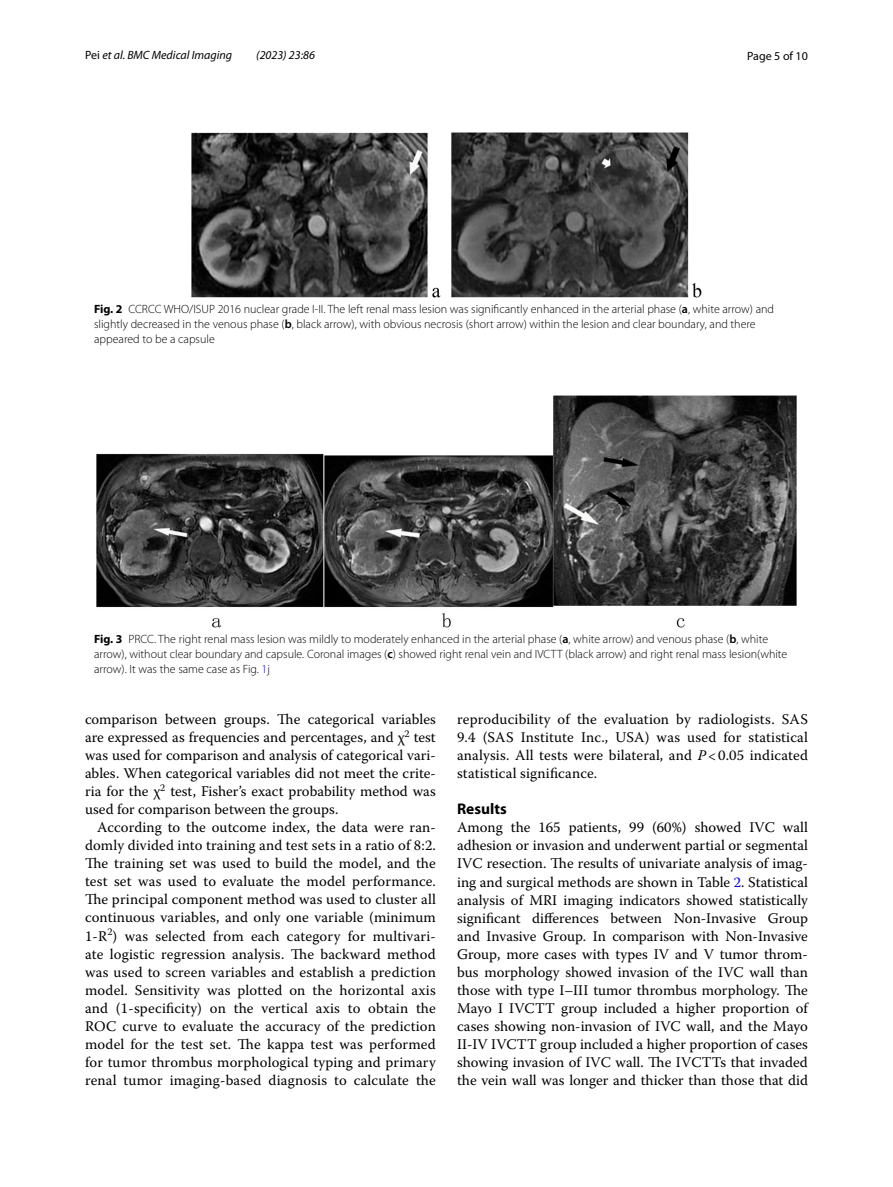
<style>
.page{position:relative;width:893px;height:1187px;background:#fff}
.page>*{position:absolute;margin:0;border:0;box-sizing:border-box;transform-origin:0 0}
.t1{font:700 15.45px "Myriad Pro";color:#000}
.t2{font:14.7px/18px "Warnock Pro";letter-spacing:.005em;color:#000;text-align:justify}
.t3{font:300 12px/15px "Myriad Pro";color:#000}
.t4{font:italic 12px "Myriad Pro";color:#000}
.t5{font:12px "Myriad Pro";color:#000}
.s1{font-style:normal}
.s2{font-weight:700}
.s3{font-weight:600}
.s4{color:#00f}
.s5{font-style:italic}
</style>
<div class="page">
<img style="left:191px;top:133px;width:511px;height:164px">
<img style="left:96px;top:396px;width:701px;height:231px">
<p class="t4" style="left:85px;top:48px;width:149px"><span class="s1">Pei</span> et al. BMC Medical Imaging</p>
<p class="t4" style="left:256px;top:48px;width:60px">(2023) 23:86</p>
<p class="t5" style="left:747px;top:48px;width:62px">Page 5 of 10</p>
<p class="t3" style="left:94px;top:301px;width:682px"><span class="s2">Fig. 2</span> CCRCC WHO/ISUP 2016 nuclear grade I-II. The left renal mass lesion was significantly enhanced in the arterial phase (<span class="s3">a</span>, white arrow) and slightly decreased in the venous phase (<span class="s3">b</span>, black arrow), with obvious necrosis (short arrow) within the lesion and clear boundary, and there appeared to be a capsule</p>
<p class="t3" style="left:94px;top:631px;width:695px"><span class="s2">Fig. 3</span> PRCC. The right renal mass lesion was mildly to moderately enhanced in the arterial phase (<span class="s3">a</span>, white arrow) and venous phase (<span class="s3">b</span>, white arrow), without clear boundary and capsule. Coronal images (<span class="s3">c</span>) showed right renal vein and IVCTT (black arrow) and right renal mass lesion(white arrow). It was the same case as Fig. <span class="s4">1</span>j</p>
<p class="t2" style="left:85px;top:710px;width:352px">comparison between groups. The categorical variables are expressed as frequencies and percentages, and χ<sup>2</sup> test was used for comparison and analysis of categorical vari&shy;ables. When categorical variables did not meet the crite&shy;ria for the χ<sup>2</sup> test, Fisher’s exact probability method was used for comparison between the groups.</p>
<p class="t2" style="left:85px;top:818px;width:352px;text-indent:12px">According to the outcome index, the data were ran&shy;domly divided into training and test sets in a ratio of 8:2.<br>The training set was used to build the model, and the test set was used to evaluate the model performance.<br>The principal component method was used to cluster all continuous variables, and only one variable (minimum 1-R<sup>2</sup>) was selected from each category for multivari&shy;ate logistic regression analysis. The backward method was used to screen variables and establish a prediction model. Sensitivity was plotted on the horizontal axis and (1-specificity) on the vertical axis to obtain the ROC curve to evaluate the accuracy of the prediction model for the test set. The kappa test was performed for tumor thrombus morphological typing and primary renal tumor imaging-based diagnosis to calculate the</p>
<p class="t2" style="left:457px;top:710px;width:352px">reproducibility of the evaluation by radiologists. SAS 9.4 (SAS Institute Inc., USA) was used for statistical analysis. All tests were bilateral, and <span class="s5">P</span> &lt; 0.05 indicated statistical significance.</p>
<p class="t1" style="left:457px;top:799px;width:51px">Results</p>
<p class="t2" style="left:457px;top:818px;width:352px">Among the 165 patients, 99 (60%) showed IVC wall adhesion or invasion and underwent partial or segmental IVC resection. The results of univariate analysis of imag&shy;ing and surgical methods are shown in Table <span class="s4">2</span>. Statistical analysis of MRI imaging indicators showed statistically significant differences between Non-Invasive Group and Invasive Group. In comparison with Non-Invasive Group, more cases with types IV and V tumor throm&shy;bus morphology showed invasion of the IVC wall than those with type I–III tumor thrombus morphology. The Mayo I IVCTT group included a higher proportion of cases showing non-invasion of IVC wall, and the Mayo II-IV IVCTT group included a higher proportion of cases showing invasion of IVC wall. The IVCTTs that invaded the vein wall was longer and thicker than those that did</p>
</div>
